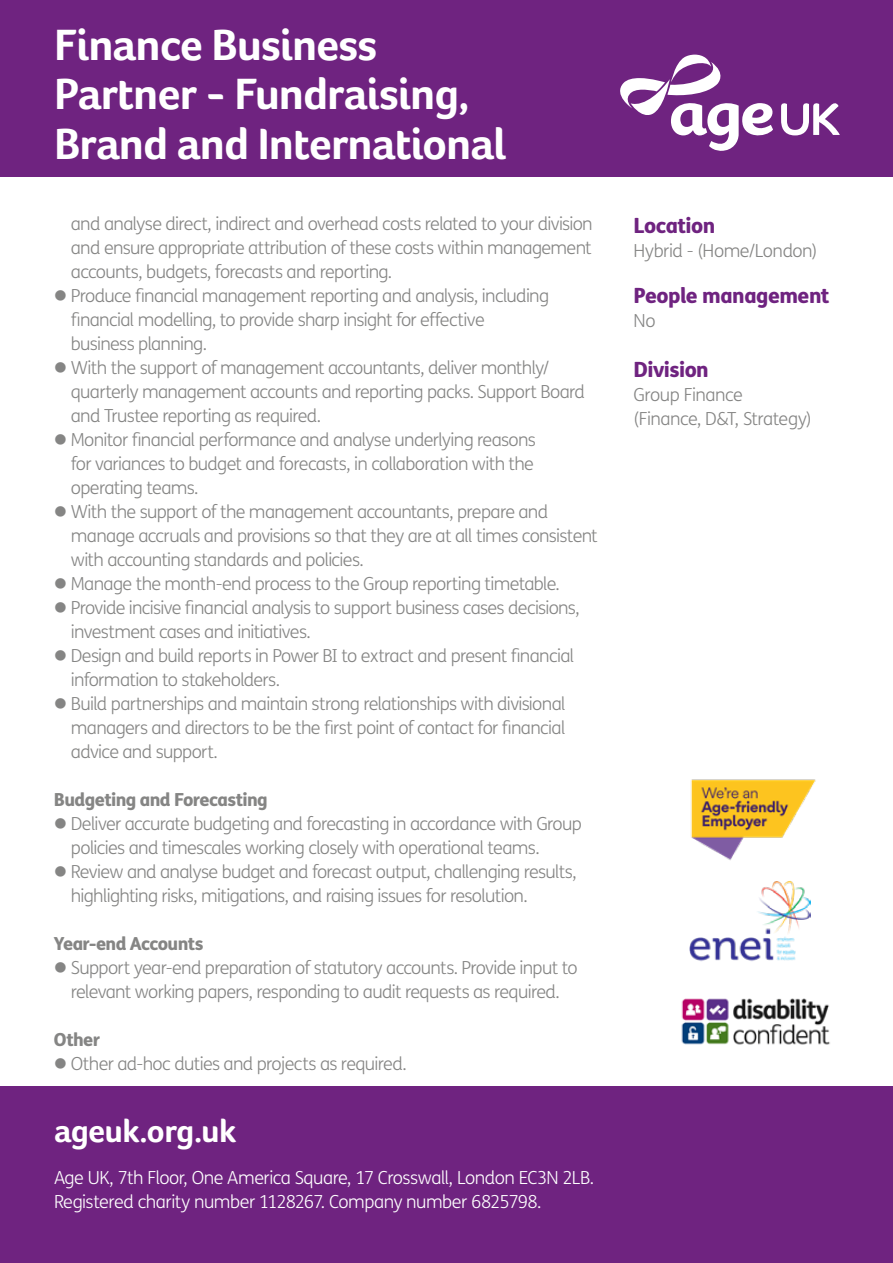
<style>
.page{position:relative;width:893px;height:1263px;background:#fff}
.page>*{position:absolute;margin:0;border:0;box-sizing:border-box;transform-origin:0 0}
.t1{font:700 45px/49.5px "Foco Age UK";letter-spacing:-.02em;color:#fff}
.t2{font:700 33px "Foco Age UK";letter-spacing:-.02em;color:#fff}
.t3{font:800 21px "FS Me";letter-spacing:-.025em;color:#6f2380}
.t4{font:300 18px/24px "FS Me";letter-spacing:-.035em;color:#858584}
.t5{font:300 18px/24px "FS Me";letter-spacing:-.03em;color:#fff}
.t6{font:800 18px "FS Me";letter-spacing:-.035em;color:#858584}
</style>
<div class="page">
<div style="left:0;top:0;width:893px;height:177px;background:#6f2380"></div>
<svg style="left:620px;top:54px;width:220px;height:97px"></svg>
<div style="left:0;top:1086px;width:893px;height:177px;background:#6f2380"></div>
<img style="left:681px;top:998px;width:149px;height:47px">
<img style="left:689px;top:881px;width:122px;height:81px">
<img style="left:691px;top:779px;width:125px;height:82px">
<h1 class="t1" style="left:54px;top:19px;width:454px">Finance Business<br>Partner - Fundraising,<br>Brand and International</h1>
<p class="t4" style="left:71px;top:212px;width:523px;text-align:justify">and analyse direct, indirect and overhead costs related to your division and ensure appropriate attribution of these costs within management accounts, budgets, forecasts and reporting.</p>
<p class="t4" style="left:71px;top:284px;width:480px;text-indent:-17px">● Produce financial management reporting and analysis, including financial modelling, to provide sharp insight for effective business planning.</p>
<p class="t4" style="left:71px;top:356px;width:516px;text-indent:-17px">● With the support of management accountants, deliver monthly/ quarterly management accounts and reporting packs. Support Board and Trustee reporting as required.</p>
<p class="t4" style="left:71px;top:427px;width:467px;text-align:justify;text-indent:-17px">● Monitor financial performance and analyse underlying reasons for variances to budget and forecasts, in collaboration with the operating teams.</p>
<p class="t4" style="left:71px;top:499px;width:528px;text-indent:-17px">● With the support of the management accountants, prepare and manage accruals and provisions so that they are at all times consistent with accounting standards and policies.</p>
<p class="t4" style="left:54px;top:571px;width:507px">● Manage the month-end process to the Group reporting timetable.</p>
<p class="t4" style="left:71px;top:595px;width:510px;text-indent:-17px">● Provide incisive financial analysis to support business cases decisions, investment cases and initiatives.</p>
<p class="t4" style="left:71px;top:643px;width:505px;text-indent:-17px">● Design and build reports in Power BI to extract and present financial information to stakeholders.</p>
<p class="t4" style="left:71px;top:691px;width:496px;text-align:justify;text-indent:-17px">● Build partnerships and maintain strong relationships with divisional managers and directors to be the first point of contact for financial advice and support.</p>
<p class="t6" style="left:54px;top:786px;width:215px">Budgeting and Forecasting</p>
<p class="t4" style="left:71px;top:811px;width:513px;text-indent:-17px">● Deliver accurate budgeting and forecasting in accordance with Group policies and timescales working closely with operational teams.</p>
<p class="t4" style="left:71px;top:859px;width:507px;text-indent:-17px">● Review and analyse budget and forecast output, challenging results, highlighting risks, mitigations, and raising issues for resolution.</p>
<p class="t6" style="left:54px;top:930px;width:151px">Year-end Accounts</p>
<p class="t4" style="left:54px;top:955px;width:525px;text-align:center">● Support year-end preparation of statutory accounts. Provide input to relevant working papers, responding to audit requests as required.</p>
<p class="t6" style="left:54px;top:1026px;width:48px">Other</p>
<p class="t4" style="left:54px;top:1051px;width:354px">● Other ad-hoc duties and projects as required.</p>
<h2 class="t2" style="left:54px;top:1111px;width:184px">ageuk.org.uk</h2>
<p class="t5" style="left:54px;top:1165px;width:542px">Age UK, 7th Floor, One America Square, 17 Crosswall, London EC3N 2LB.<br>Registered charity number 1128267. Company number 6825798.</p>
<p class="t3" style="left:634px;top:208px;width:83px">Location</p>
<p class="t4" style="left:634px;top:238px;width:185px">Hybrid - (Home/London)</p>
<p class="t3" style="left:634px;top:279px;width:198px">People management</p>
<p class="t4" style="left:634px;top:308px;width:23px">No</p>
<p class="t3" style="left:634px;top:352px;width:77px">Division</p>
<p class="t4" style="left:634px;top:382px;width:180px">Group Finance (Finance, D&amp;T, Strategy)</p>
</div>
